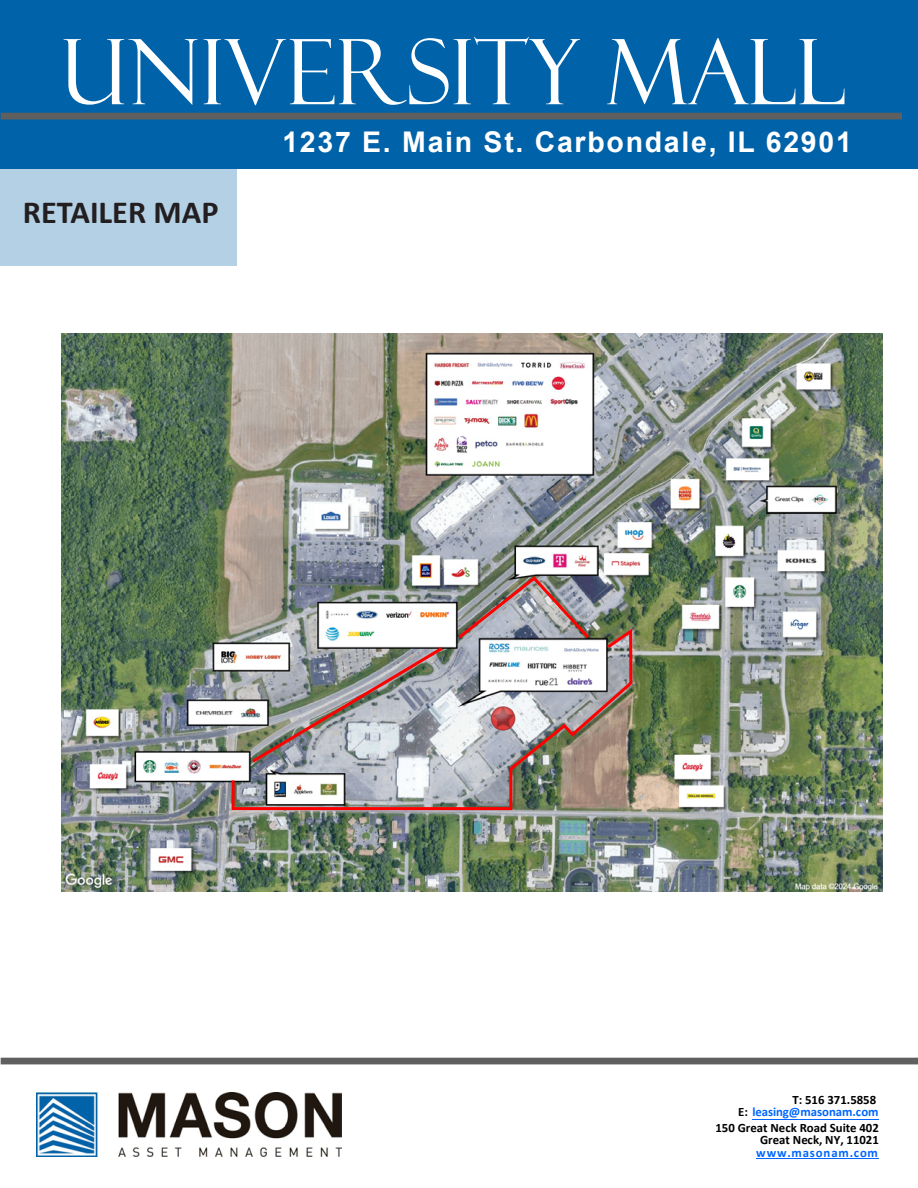
<style>
.page{position:relative;width:918px;height:1188px;background:#fff}
.page>*{position:absolute;margin:0;border:0;box-sizing:border-box;transform-origin:0 0}
.t1{font:90.6px "Felix Titling";color:#fff}
.t2{font:700 32.25px "Calibri";color:#231f20}
.t3{font:700 28.5px "Arial";letter-spacing:.06em;color:#fff}
.t4{font:700 12.75px/12px "Calibri";color:#000;text-align:right}
.t5{font:700 12.75px/12.5px "Calibri";color:#06f;text-align:right}
.t6{font:700 12.75px "Calibri";letter-spacing:.065em;color:#06f}
.s1{color:#000}
</style>
<div class="page">
<div style="left:0;top:0;width:918px;height:169px;background:#0062a9"></div>
<div style="left:1px;top:113px;width:917px;height:6px;background:#5f5f5f"></div>
<div style="left:1px;top:1058px;width:917px;height:6px;background:#5f5f5f"></div>
<hr style="left:752px;top:1119px;width:127px;height:1px;background:#06f">
<hr style="left:756px;top:1158px;width:123px;height:1px;background:#06f">
<img style="left:36px;top:1092px;width:305px;height:64px">
<div style="left:902px;top:0;width:16px;height:168px;background:#0062a9"></div>
<img style="left:61px;top:334px;width:821px;height:558px">
<img style="left:455px;top:574px;width:137px;height:52px">
<img style="left:230px;top:626px;width:404px;height:186px">
<div style="left:0;top:169px;width:237px;height:97px;background:#b3d0e5"></div>
<h1 class="t1" style="left:60px;top:20px;width:789px">UNIVERSITY MALL</h1>
<h3 class="t3" style="left:282px;top:122px;width:571px">1237 E. Main St. Carbondale, IL 62901</h3>
<h2 class="t2" style="left:23px;top:190px;width:197px">RETAILER MAP</h2>
<p class="t5" style="left:738px;top:1093px;width:142px"><span class="s1">T: 516 371.5858<br>E:</span> leasing@masonam.com</p>
<p class="t4" style="left:715px;top:1121px;width:165px">150 Great Neck Road Suite 402<br>Great Neck, NY, 11021</p>
<p class="t6" style="left:756px;top:1143px;width:123px">www.masonam.com</p>
</div>
